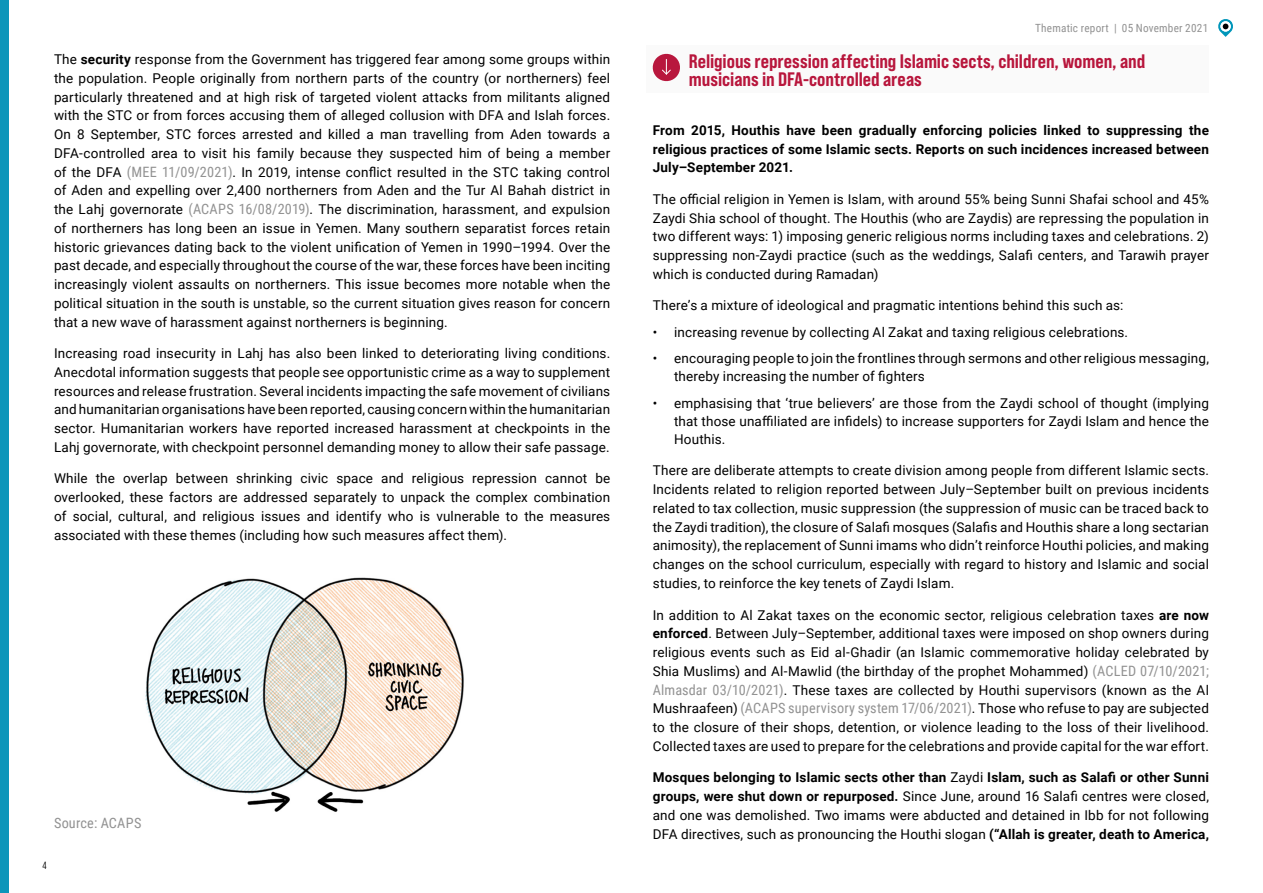
<style>
.page{position:relative;width:1263px;height:893px;background:#fff}
.page>*{position:absolute;margin:0;border:0;box-sizing:border-box;transform-origin:0 0}
.t1{font:19.5px/18.8px "Bebas Neue Pro Semi Exp X Bold";color:#b8163c}
.t2{font:14.25px "Roboto Condensed";letter-spacing:.015em;color:#929292}
.t3{font:13.5px/18.8px "Roboto";letter-spacing:.01em;color:#000;text-align:justify}
.t4{font:700 13.5px/18.8px "Roboto";letter-spacing:.015em;color:#000;text-align:justify}
.t5{font:11.25px "Roboto Condensed";letter-spacing:.02em;color:#929292}
.t6{font:10.5px "Bebas Neue Pro Middle";color:#000}
.s1{font-weight:700}
.s2{font-family:"Roboto Condensed";font-size:14.25px;color:#929292}
</style>
<div class="page">
<svg style="left:1218px;top:19px;width:15px;height:18px"></svg>
<div style="left:0;top:0;width:9px;height:893px;background:#0c96ba"></div>
<div style="left:646px;top:45px;width:563px;height:48px;background:#fafafa"></div>
<img style="left:145px;top:577px;width:319px;height:235px">
<svg style="left:652px;top:53px;width:28px;height:29px"></svg>
<p class="t3" style="left:54px;top:49px;width:558px">The <span class="s1">security</span> response from the Government has triggered fear among some groups within the population. People originally from northern parts of the country (or northerners) feel particularly threatened and at high risk of targeted violent attacks from militants aligned with the STC or from forces accusing them of alleged collusion with DFA and Islah forces.<br>On 8 September, STC forces arrested and killed a man travelling from Aden towards a DFA-controlled area to visit his family because they suspected him of being a member of the DFA <span class="s2">(MEE 11/09/2021)</span>. In 2019, intense conflict resulted in the STC taking control of Aden and expelling over 2,400 northerners from Aden and the Tur Al Bahah district in the Lahj governorate <span class="s2">(ACAPS 16/08/2019)</span>. The discrimination, harassment, and expulsion of northerners has long been an issue in Yemen. Many southern separatist forces retain historic grievances dating back to the violent unification of Yemen in 1990–1994. Over the past decade, and especially throughout the course of the war, these forces have been inciting increasingly violent assaults on northerners. This issue becomes more notable when the political situation in the south is unstable, so the current situation gives reason for concern that a new wave of harassment against northerners is beginning.</p>
<p class="t3" style="left:54px;top:343px;width:558px">Increasing road insecurity in Lahj has also been linked to deteriorating living conditions.<br>Anecdotal information suggests that people see opportunistic crime as a way to supplement resources and release frustration. Several incidents impacting the safe movement of civilians and humanitarian organisations have been reported, causing concern within the humanitarian sector. Humanitarian workers have reported increased harassment at checkpoints in the Lahj governorate, with checkpoint personnel demanding money to allow their safe passage.</p>
<p class="t3" style="left:54px;top:469px;width:558px">While the overlap between shrinking civic space and religious repression cannot be overlooked, these factors are addressed separately to unpack the complex combination of social, cultural, and religious issues and identify who is vulnerable to the measures associated with these themes (including how such measures affect them).</p>
<p class="t2" style="left:54px;top:813px;width:89px">Source: ACAPS</p>
<p class="t6" style="left:43px;top:859px;width:6px">4</p>
<p class="t5" style="left:1035px;top:20px;width:175px">Thematic report | 05 November 2021</p>
<h1 class="t1" style="left:689px;top:51px;width:458px">Religious repression affecting Islamic sects, children, women, and musicians in DFA-controlled areas</h1>
<p class="t4" style="left:653px;top:120px;width:558px">From 2015, Houthis have been gradually enforcing policies linked to suppressing the religious practices of some Islamic sects. Reports on such incidences increased between July–September 2021.</p>
<p class="t3" style="left:653px;top:189px;width:558px">The official religion in Yemen is Islam, with around 55% being Sunni Shafai school and 45% Zaydi Shia school of thought. The Houthis (who are Zaydis) are repressing the population in two different ways: 1) imposing generic religious norms including taxes and celebrations. 2) suppressing non-Zaydi practice (such as the weddings, Salafi centers, and Tarawih prayer which is conducted during Ramadan)</p>
<p class="t3" style="left:653px;top:296px;width:472px">There’s a mixture of ideological and pragmatic intentions behind this such as:</p>
<p class="t3" style="left:653px;top:322px;width:477px">• increasing revenue by collecting Al Zakat and taxing religious celebrations.</p>
<p class="t3" style="left:674px;top:349px;width:536px;line-height:18px;text-indent:-21px">• encouraging people to join the frontlines through sermons and other religious messaging, thereby increasing the number of fighters</p>
<p class="t3" style="left:674px;top:394px;width:536px;line-height:18px;text-indent:-21px">• emphasising that ‘true believers’ are those from the Zaydi school of thought (implying that those unaffiliated are infidels) to increase supporters for Zaydi Islam and hence the Houthis.</p>
<p class="t3" style="left:653px;top:461px;width:558px">There are deliberate attempts to create division among people from different Islamic sects.<br>Incidents related to religion reported between July–September built on previous incidents related to tax collection, music suppression (the suppression of music can be traced back to the Zaydi tradition), the closure of Salafi mosques (Salafis and Houthis share a long sectarian animosity), the replacement of Sunni imams who didn’t reinforce Houthi policies, and making changes on the school curriculum, especially with regard to history and Islamic and social studies, to reinforce the key tenets of Zaydi Islam.</p>
<p class="t3" style="left:653px;top:605px;width:558px">In addition to Al Zakat taxes on the economic sector, religious celebration taxes <span class="s1">are now enforced</span>. Between July–September, additional taxes were imposed on shop owners during religious events such as Eid al-Ghadir (an Islamic commemorative holiday celebrated by Shia Muslims) and Al-Mawlid (the birthday of the prophet Mohammed) <span class="s2">(ACLED 07/10/2021; Almasdar 03/10/2021)</span>. These taxes are collected by Houthi supervisors (known as the Al Mushraafeen) <span class="s2">(ACAPS supervisory system 17/06/2021)</span>. Those who refuse to pay are subjected to the closure of their shops, detention, or violence leading to the loss of their livelihood.<br>Collected taxes are used to prepare for the celebrations and provide capital for the war effort.</p>
<p class="t3" style="left:653px;top:768px;width:558px"><span class="s1">Mosques belonging to Islamic sects other than</span> Zaydi <span class="s1">Islam, such as Salafi or other Sunni groups, were shut down or repurposed.</span> Since June, around 16 Salafi centres were closed, and one was demolished. Two imams were abducted and detained in Ibb for not following DFA directives, such as pronouncing the Houthi slogan <span class="s1">(“Allah is greater, death to America,</span></p>
</div>
